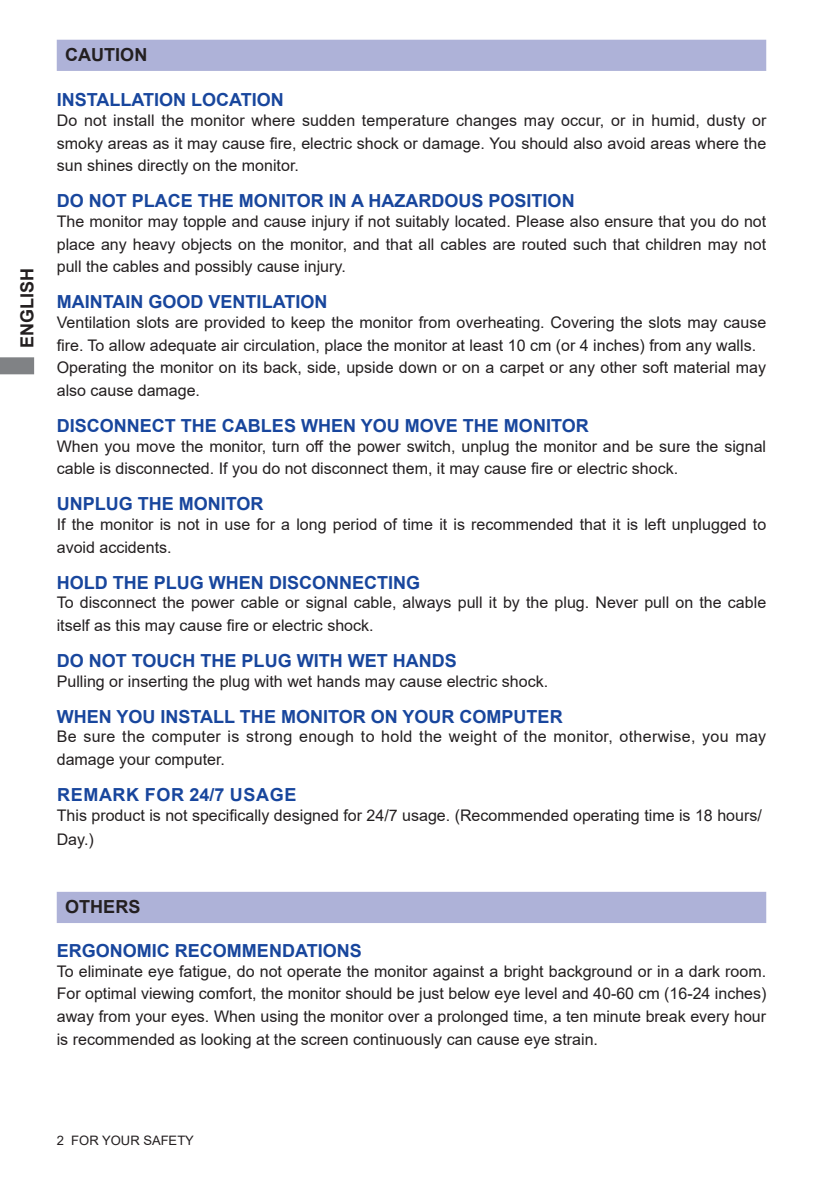
<style>
.page{position:relative;width:840px;height:1191px;background:#fff}
.page>*{position:absolute;margin:0;border:0;box-sizing:border-box;transform-origin:0 0}
.t1{font:700 18px "Arial";color:#18469d}
.t2{font:700 18px "Arial";color:#231f20}
.t3{font:700 18px "Arial";letter-spacing:.035em;color:#18469d}
.t4{font:16px/22.6px "Arial";color:#231f20}
.t5{font:16px/22.6px "Arial";letter-spacing:.02em;color:#231f20}
.t6{font:13px "Arial";color:#231f20}
</style>
<div class="page">
<svg style="left:0;top:357px;width:34px;height:17px"></svg>
<div style="left:57px;top:40px;width:708px;height:31px;background:#aeb2d8"></div>
<div style="left:57px;top:891px;width:708px;height:32px;background:#aeb2d8;border:2px solid #aeb2d8"></div>
<p class="t2" style="left:14px;top:348px;width:82px;rotate:-90deg">ENGLISH</p>
<p class="t2" style="left:65px;top:42px;width:83px">CAUTION</p>
<p class="t1" style="left:57px;top:87px;width:228px">INSTALLATION LOCATION</p>
<p class="t4" style="left:57px;top:109px;width:710px;text-align:justify">Do not install the monitor where sudden temperature changes may occur, or in humid, dusty or smoky areas as it may cause fire, electric shock or damage. You should also avoid areas where the sun shines directly on the monitor.</p>
<p class="t1" style="left:57px;top:188px;width:519px">DO NOT PLACE THE MONITOR IN A HAZARDOUS POSITION</p>
<p class="t4" style="left:57px;top:210px;width:710px;text-align:justify">The monitor may topple and cause injury if not suitably located. Please also ensure that you do not place any heavy objects on the monitor, and that all cables are routed such that children may not pull the cables and possibly cause injury.</p>
<p class="t1" style="left:57px;top:289px;width:272px">MAINTAIN GOOD VENTILATION</p>
<p class="t4" style="left:57px;top:311px;width:710px">Ventilation slots are provided to keep the monitor from overheating. Covering the slots may cause fire. To allow adequate air circulation, place the monitor at least 10 cm (or 4 inches) from any walls.<br>Operating the monitor on its back, side, upside down or on a carpet or any other soft material may also cause damage.</p>
<p class="t1" style="left:57px;top:413px;width:533px">DISCONNECT THE CABLES WHEN YOU MOVE THE MONITOR</p>
<p class="t4" style="left:57px;top:435px;width:710px">When you move the monitor, turn off the power switch, unplug the monitor and be sure the signal cable is disconnected. If you do not disconnect them, it may cause fire or electric shock.</p>
<p class="t1" style="left:57px;top:491px;width:208px">UNPLUG THE MONITOR</p>
<p class="t4" style="left:57px;top:513px;width:710px">If the monitor is not in use for a long period of time it is recommended that it is left unplugged to avoid accidents.</p>
<p class="t1" style="left:57px;top:569px;width:365px">HOLD THE PLUG WHEN DISCONNECTING</p>
<p class="t4" style="left:57px;top:591px;width:710px">To disconnect the power cable or signal cable, always pull it by the plug. Never pull on the cable itself as this may cause fire or electric shock.</p>
<p class="t1" style="left:57px;top:648px;width:401px">DO NOT TOUCH THE PLUG WITH WET HANDS</p>
<p class="t4" style="left:57px;top:669px;width:492px">Pulling or inserting the plug with wet hands may cause electric shock.</p>
<p class="t1" style="left:57px;top:703px;width:507px">WHEN YOU INSTALL THE MONITOR ON YOUR COMPUTER</p>
<p class="t5" style="left:57px;top:725px;width:710px">Be sure the computer is strong enough to hold the weight of the monitor, otherwise, you may damage your computer.</p>
<p class="t3" style="left:57px;top:782px;width:241px">REMARK FOR 24/7 USAGE</p>
<p class="t4" style="left:57px;top:803px;width:706px;line-height:24px">This product is not specifically designed for 24/7 usage. (Recommended operating time is 18 hours/<br>Day.)</p>
<p class="t2" style="left:65px;top:894px;width:77px">OTHERS</p>
<p class="t1" style="left:57px;top:938px;width:306px">ERGONOMIC RECOMMENDATIONS</p>
<p class="t4" style="left:57px;top:959px;width:710px;text-align:justify">To eliminate eye fatigue, do not operate the monitor against a bright background or in a dark room.<br>For optimal viewing comfort, the monitor should be just below eye level and 40-60 cm (16-24 inches) away from your eyes. When using the monitor over a prolonged time, a ten minute break every hour is recommended as looking at the screen continuously can cause eye strain.</p>
<p class="t6" style="left:57px;top:1131px;width:139px">2 FOR YOUR SAFETY</p>
</div>
